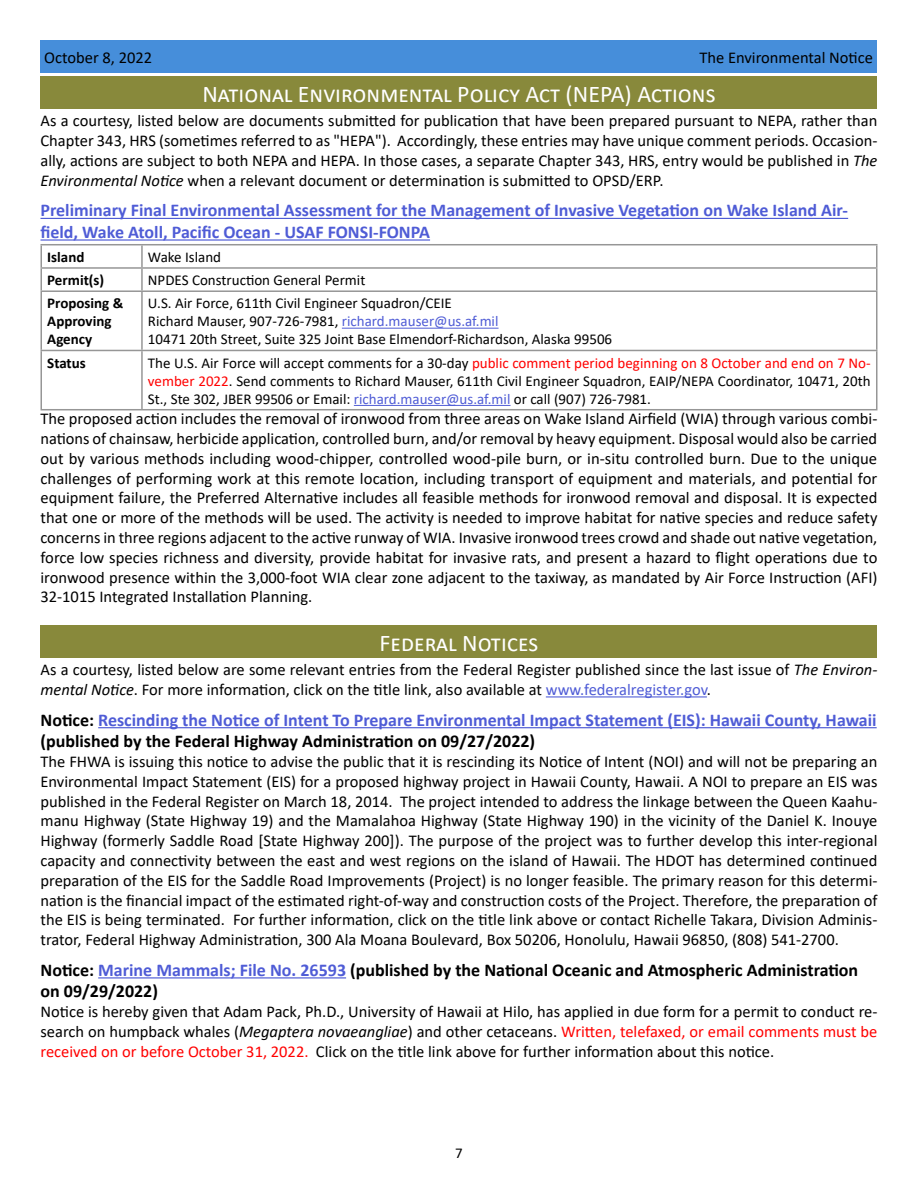
<style>
.page{position:relative;width:918px;height:1188px;background:#fff}
.page>*{position:absolute;margin:0;border:0;box-sizing:border-box;transform-origin:0 0}
.t1{font:24px "Calibri";color:#fff}
.t2{font:700 18px/21.6px "Calibri";color:#4f5cd6}
.t3{font:700 18px/21.6px "Calibri";color:#000}
.t4{font:16.5px/19.8px "Calibri";color:#000;text-align:justify}
.t5{font:15px/18px "Calibri";color:#000}
.t6{font:700 15px/18px "Calibri";color:#000}
.s1{font-style:italic}
.s2{color:#4f5cd6}
.s3{color:#f00}
.s4{color:#000}
</style>
<div class="page">
<div style="left:40px;top:40px;width:838px;height:33px;background:#468eda"></div>
<hr style="left:546px;top:696px;width:161px;height:1px;background:#4f5cd6">
<hr style="left:98px;top:727px;width:779px;height:1px;background:#4f5cd6">
<hr style="left:98px;top:977px;width:248px;height:2px;background:#4f5cd6">
<div style="left:40px;top:626px;width:838px;height:32px;background:#88893b"></div>
<hr style="left:40px;top:218px;width:808px;height:1px;background:#4f5cd6">
<hr style="left:40px;top:239px;width:390px;height:2px;background:#4f5cd6">
<hr style="left:40px;top:244px;width:102px;height:1px;background:#969696">
<hr style="left:40px;top:245px;width:2px;height:22px;background:#969696">
<hr style="left:142px;top:244px;width:735px;height:1px;background:#969696">
<hr style="left:141px;top:245px;width:2px;height:22px;background:#969696">
<hr style="left:876px;top:245px;width:2px;height:22px;background:#969696">
<hr style="left:40px;top:267px;width:102px;height:2px;background:#969696">
<hr style="left:40px;top:269px;width:2px;height:21px;background:#969696">
<hr style="left:142px;top:267px;width:735px;height:2px;background:#969696">
<hr style="left:141px;top:269px;width:2px;height:21px;background:#969696">
<hr style="left:876px;top:269px;width:2px;height:21px;background:#969696">
<hr style="left:40px;top:290px;width:102px;height:2px;background:#969696">
<hr style="left:40px;top:292px;width:2px;height:58px;background:#969696">
<hr style="left:142px;top:290px;width:735px;height:2px;background:#969696">
<hr style="left:141px;top:292px;width:2px;height:58px;background:#969696">
<hr style="left:876px;top:292px;width:2px;height:58px;background:#969696">
<hr style="left:40px;top:350px;width:102px;height:1px;background:#969696">
<hr style="left:40px;top:351px;width:2px;height:58px;background:#969696">
<hr style="left:142px;top:350px;width:735px;height:1px;background:#969696">
<hr style="left:141px;top:351px;width:2px;height:58px;background:#969696">
<hr style="left:876px;top:351px;width:2px;height:58px;background:#969696">
<hr style="left:40px;top:409px;width:102px;height:1px;background:#969696">
<hr style="left:142px;top:409px;width:735px;height:1px;background:#969696">
<hr style="left:342px;top:328px;width:157px;height:1px;background:#4f5cd6">
<hr style="left:354px;top:405px;width:157px;height:1px;background:#4f5cd6">
<div style="left:40px;top:76px;width:838px;height:33px;background:#88893b"></div>
<p class="t4" style="left:44px;top:47px;width:110px">October 8, 2022</p>
<p class="t4" style="left:699px;top:47px;width:175px">The Environmental Notice</p>
<h1 class="t1" style="left:202px;top:77px;width:515px">National Environmental Policy Act (NEPA) Actions</h1>
<p class="t4" style="left:40px;top:111px;width:838px">As a courtesy, listed below are documents submitted for publication that have been prepared pursuant to NEPA, rather than Chapter 343, HRS (sometimes referred to as "HEPA"). Accordingly, these entries may have unique comment periods. Occasion&shy;ally, actions are subject to both NEPA and HEPA. In those cases, a separate Chapter 343, HRS, entry would be published in <span class="s1">The Environmental Notice</span> when a relevant document or determination is submitted to OPSD/ERP.</p>
<p class="t2" style="left:40px;top:199px;width:809px">Preliminary Final Environmental Assessment for the Management of Invasive Vegetation on Wake Island Air&shy;field, Wake Atoll, Pacific Ocean - USAF FONSI-FONPA</p>
<p class="t6" style="left:47px;top:248px;width:39px">Island</p>
<p class="t5" style="left:148px;top:248px;width:75px">Wake Island</p>
<p class="t6" style="left:47px;top:271px;width:59px">Permit(s)</p>
<p class="t5" style="left:148px;top:271px;width:219px">NPDES Construction General Permit</p>
<p class="t6" style="left:47px;top:294px;width:78px">Proposing &amp;<br>Approving<br>Agency</p>
<p class="t5" style="left:148px;top:294px;width:466px">U.S. Air Force, 611th Civil Engineer Squadron/CEIE<br>Richard Mauser, 907-726-7981, <span class="s2">richard.mauser@us.af.mil<br></span>10471 20th Street, Suite 325 Joint Base Elmendorf-Richardson, Alaska 99506</p>
<p class="t6" style="left:47px;top:354px;width:40px">Status</p>
<p class="t5" style="left:148px;top:353px;width:724px;text-align:justify">The U.S. Air Force will accept comments for a 30-day <span class="s3">public comment period beginning on 8 October and end on 7 No&shy;vember 2022</span>. Send comments to Richard Mauser, 611th Civil Engineer Squadron, EAIP/NEPA Coordinator, 10471, 20th St., Ste 302, JBER 99506 or Email: <span class="s2">richard.mauser@us.af.mil</span> or call (907) 726-7981.</p>
<p class="t4" style="left:40px;top:408px;width:839px">The proposed action includes the removal of ironwood from three areas on Wake Island Airfield (WIA) through various combi&shy;nations of chainsaw, herbicide application, controlled burn, and/or removal by heavy equipment. Disposal would also be carried out by various methods including wood-chipper, controlled wood-pile burn, or in-situ controlled burn. Due to the unique challenges of performing work at this remote location, including transport of equipment and materials, and potential for equipment failure, the Preferred Alternative includes all feasible methods for ironwood removal and disposal. It is expected that one or more of the methods will be used. The activity is needed to improve habitat for native species and reduce safety concerns in three regions adjacent to the active runway of WIA. Invasive ironwood trees crowd and shade out native vegetation, force low species richness and diversity, provide habitat for invasive rats, and present a hazard to flight operations due to ironwood presence within the 3,000-foot WIA clear zone adjacent to the taxiway, as mandated by Air Force Instruction (AFI)<br>32-1015 Integrated Installation Planning.</p>
<h1 class="t1" style="left:380px;top:626px;width:160px">Federal Notices</h1>
<p class="t4" style="left:40px;top:659px;width:838px">As a courtesy, listed below are some relevant entries from the Federal Register published since the last issue of <span class="s1">The Environ&shy;mental Notice</span>. For more information, click on the title link, also available at <span class="s2">www.federalregister.gov</span>.</p>
<p class="t2" style="left:40px;top:709px;width:838px"><span class="s4">Notice:</span> Rescinding the Notice of Intent To Prepare Environmental Impact Statement (EIS): Hawaii County, Hawaii <span class="s4">(published by the Federal Highway Administration on 09/27/2022)</span></p>
<p class="t4" style="left:40px;top:751px;width:839px">The FHWA is issuing this notice to advise the public that it is rescinding its Notice of Intent (NOI) and will not be preparing an Environmental Impact Statement (EIS) for a proposed highway project in Hawaii County, Hawaii. A NOI to prepare an EIS was published in the Federal Register on March 18, 2014. The project intended to address the linkage between the Queen Kaahu&shy;manu Highway (State Highway 19) and the Mamalahoa Highway (State Highway 190) in the vicinity of the Daniel K. Inouye Highway (formerly Saddle Road [State Highway 200]). The purpose of the project was to further develop this inter-regional capacity and connectivity between the east and west regions on the island of Hawaii. The HDOT has determined continued preparation of the EIS for the Saddle Road Improvements (Project) is no longer feasible. The primary reason for this determi&shy;nation is the financial impact of the estimated right-of-way and construction costs of the Project. Therefore, the preparation of the EIS is being terminated. For further information, click on the title link above or contact Richelle Takara, Division Adminis&shy;trator, Federal Highway Administration, 300 Ala Moana Boulevard, Box 50206, Honolulu, Hawaii 96850, (808) 541-2700.</p>
<p class="t3" style="left:40px;top:959px;width:819px">Notice: <span class="s2">Marine Mammals; File No. 26593</span> (published by the National Oceanic and Atmospheric Administration on 09/29/2022)</p>
<p class="t4" style="left:40px;top:1001px;width:839px">Notice is hereby given that Adam Pack, Ph.D., University of Hawaii at Hilo, has applied in due form for a permit to conduct re&shy;search on humpback whales (<span class="s1">Megaptera novaeangliae</span>) and other cetaceans. <span class="s3">Written, telefaxed, or email comments must be received on or before October 31, 2022.</span> Click on the title link above for further information about this notice.</p>
<p class="t5" style="left:455px;top:1144px;width:9px">7</p>
</div>
